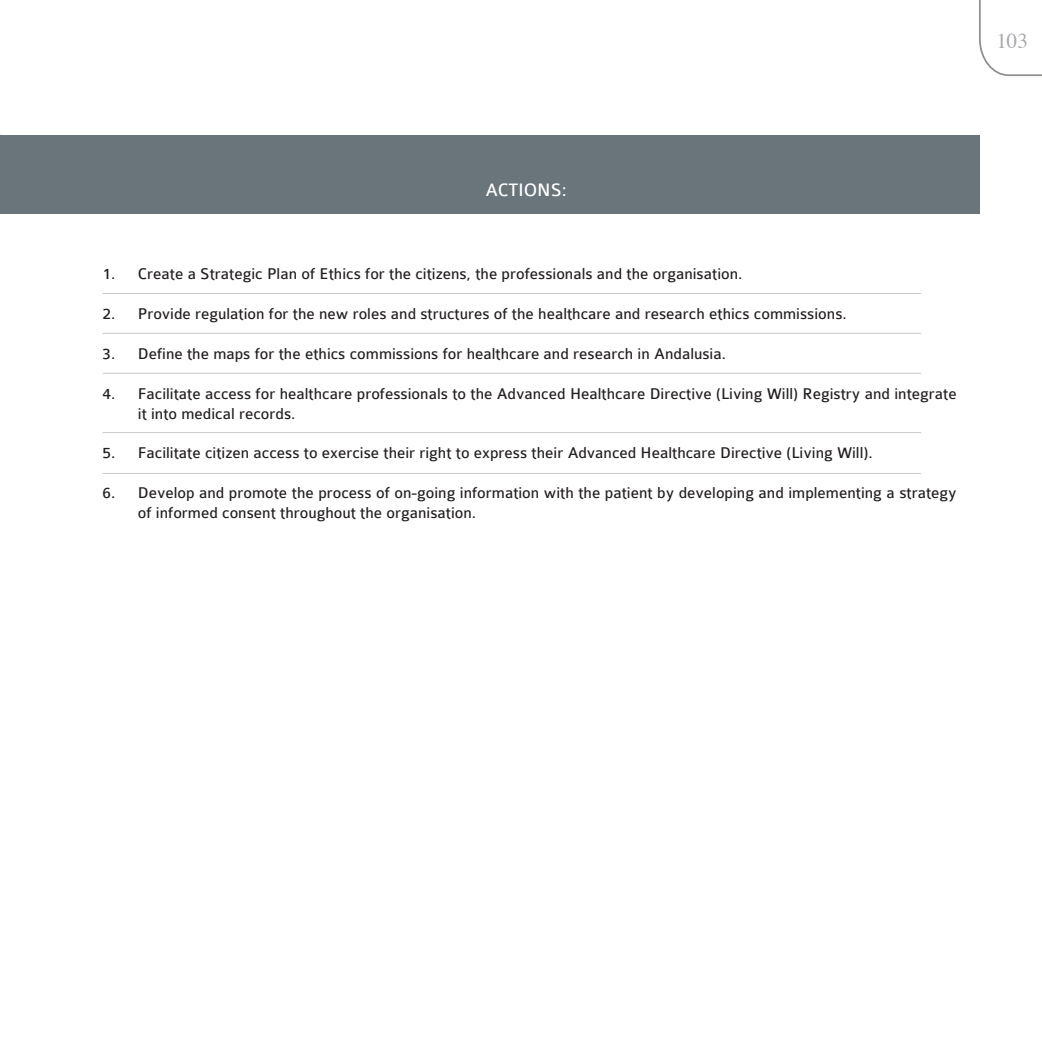
<style>
.page{position:relative;width:1042px;height:1042px;background:#fff}
.page>*{position:absolute;margin:0;border:0;box-sizing:border-box;transform-origin:0 0}
.t1{font:21px "Times";color:#a8a9ad}
.t2{font:19.25px "Colaborate";color:#fff}
.contenidos_negro{font:16.62px/19.9px "Colaborate";color:#231f20}
</style>
<div class="page">
<div style="left:0;top:135px;width:980px;height:79px;background:#6a747b"></div>
<svg style="left:979px;top:0;width:63px;height:76px"></svg>
<hr style="left:103px;top:293px;width:818px;height:1px;background:#231f20">
<hr style="left:103px;top:333px;width:818px;height:1px;background:#231f20">
<hr style="left:103px;top:373px;width:818px;height:1px;background:#231f20">
<hr style="left:103px;top:432px;width:818px;height:1px;background:#231f20">
<hr style="left:103px;top:473px;width:818px;height:1px;background:#231f20">
<p class="t1" style="left:996px;top:21px;width:33px">103</p>
<p class="t2" style="left:485px;top:180px;width:83px">ACTIONS:</p>
<p class="contenidos_negro" style="left:103px;top:264px;width:14px">1.</p>
<p class="contenidos_negro" style="left:103px;top:304px;width:14px">2.</p>
<p class="contenidos_negro" style="left:103px;top:344px;width:14px">3.</p>
<p class="contenidos_negro" style="left:103px;top:383px;width:14px">4.</p>
<p class="contenidos_negro" style="left:103px;top:443px;width:14px">5.</p>
<p class="contenidos_negro" style="left:103px;top:483px;width:14px">6.</p>
<p class="contenidos_negro" style="left:138px;top:264px;width:606px">Create a Strategic Plan of Ethics for the citizens, the professionals and the organisation.</p>
<p class="contenidos_negro" style="left:138px;top:304px;width:710px">Provide regulation for the new roles and structures of the healthcare and research ethics commissions.</p>
<p class="contenidos_negro" style="left:138px;top:344px;width:589px">Define the maps for the ethics commissions for healthcare and research in Andalusia.</p>
<p class="contenidos_negro" style="left:138px;top:383px;width:820px">Facilitate access for healthcare professionals to the Advanced Healthcare Directive (Living Will) Registry and integrate it into medical records.</p>
<p class="contenidos_negro" style="left:138px;top:443px;width:736px">Facilitate citizen access to exercise their right to express their Advanced Healthcare Directive (Living Will).</p>
<p class="contenidos_negro" style="left:138px;top:483px;width:820px">Develop and promote the process of on-going information with the patient by developing and implementing a strategy of informed consent throughout the organisation.</p>
</div>
